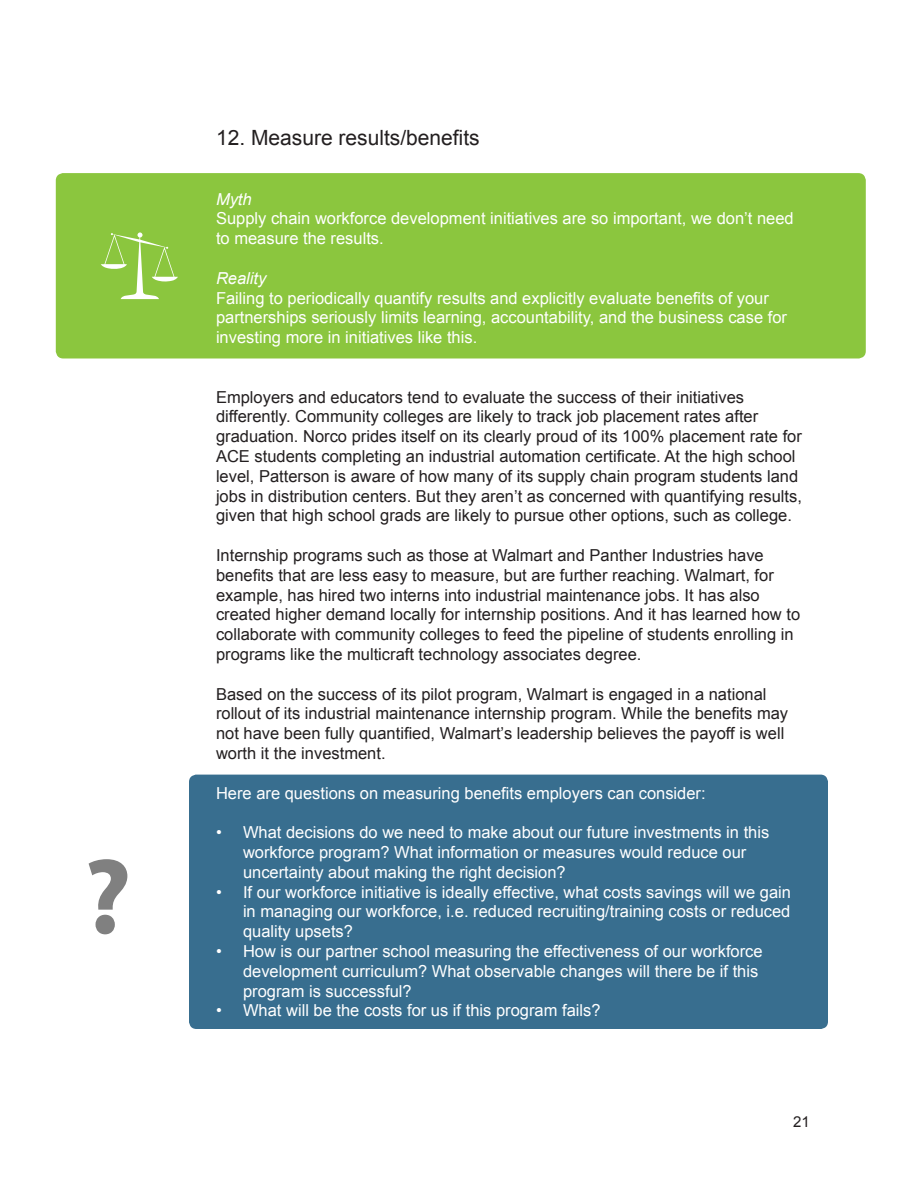
<style>
.page{position:relative;width:918px;height:1188px;background:#fff}
.page>*{position:absolute;margin:0;border:0;box-sizing:border-box;transform-origin:0 0}
.t1{font:21px "Arial";color:#231f20}
.t2{font:16.5px/19.8px "Arial";color:#231f20}
.t3{font:16.5px/19.8px "Arial";color:#fff}
.t4{font:italic 16.5px "Arial";color:#fff}
.t5{font:15px "Arial";color:#231f20}
</style>
<div class="page">
<div style="left:189px;top:775px;width:639px;height:254px;background:#386e8f;border-radius:8px"></div>
<svg style="left:89px;top:859px;width:38px;height:75px"></svg>
<div style="left:56px;top:173px;width:810px;height:185px;background:#8bc63e;border-radius:8px"></div>
<svg style="left:101px;top:232px;width:77px;height:67px"></svg>
<p class="t1" style="left:216px;top:124px;width:265px">12. Measure results/benefits</p>
<p class="t4" style="left:216px;top:188px;width:37px">Myth</p>
<p class="t3" style="left:216px;top:209px;width:579px">Supply chain workforce development initiatives are so important, we don’t need to measure the results.</p>
<p class="t4" style="left:216px;top:267px;width:52px">Reality</p>
<p class="t3" style="left:216px;top:288px;width:573px">Failing to periodically quantify results and explicitly evaluate benefits of your partnerships seriously limits learning, accountability, and the business case for investing more in initiatives like this.</p>
<p class="t2" style="left:216px;top:387px;width:588px">Employers and educators tend to evaluate the success of their initiatives differently. Community colleges are likely to track job placement rates after graduation. Norco prides itself on its clearly proud of its 100% placement rate for ACE students completing an industrial automation certificate. At the high school level, Patterson is aware of how many of its supply chain program students land jobs in distribution centers. But they aren’t as concerned with quantifying results, given that high school grads are likely to pursue other options, such as college.</p>
<p class="t2" style="left:216px;top:545px;width:586px">Internship programs such as those at Walmart and Panther Industries have benefits that are less easy to measure, but are further reaching. Walmart, for example, has hired two interns into industrial maintenance jobs. It has also created higher demand locally for internship positions. And it has learned how to collaborate with community colleges to feed the pipeline of students enrolling in programs like the multicraft technology associates degree.</p>
<p class="t2" style="left:216px;top:684px;width:574px">Based on the success of its pilot program, Walmart is engaged in a national rollout of its industrial maintenance internship program. While the benefits may not have been fully quantified, Walmart’s leadership believes the payoff is well worth it the investment.</p>
<p class="t3" style="left:216px;top:783px;width:491px">Here are questions on measuring benefits employers can consider:</p>
<p class="t3" style="left:243px;top:823px;width:528px;text-indent:-27px">• What decisions do we need to make about our future investments in this workforce program? What information or measures would reduce our uncertainty about making the right decision?</p>
<p class="t3" style="left:243px;top:882px;width:550px;text-align:justify;text-indent:-27px">• If our workforce initiative is ideally effective, what costs savings will we gain in managing our workforce, i.e. reduced recruiting/training costs or reduced quality upsets?</p>
<p class="t3" style="left:243px;top:941px;width:521px;text-indent:-27px">• How is our partner school measuring the effectiveness of our workforce development curriculum? What observable changes will there be if this program is successful?</p>
<p class="t3" style="left:216px;top:1001px;width:386px">• What will be the costs for us if this program fails?</p>
<p class="t5" style="left:793px;top:1112px;width:18px">21</p>
</div>
